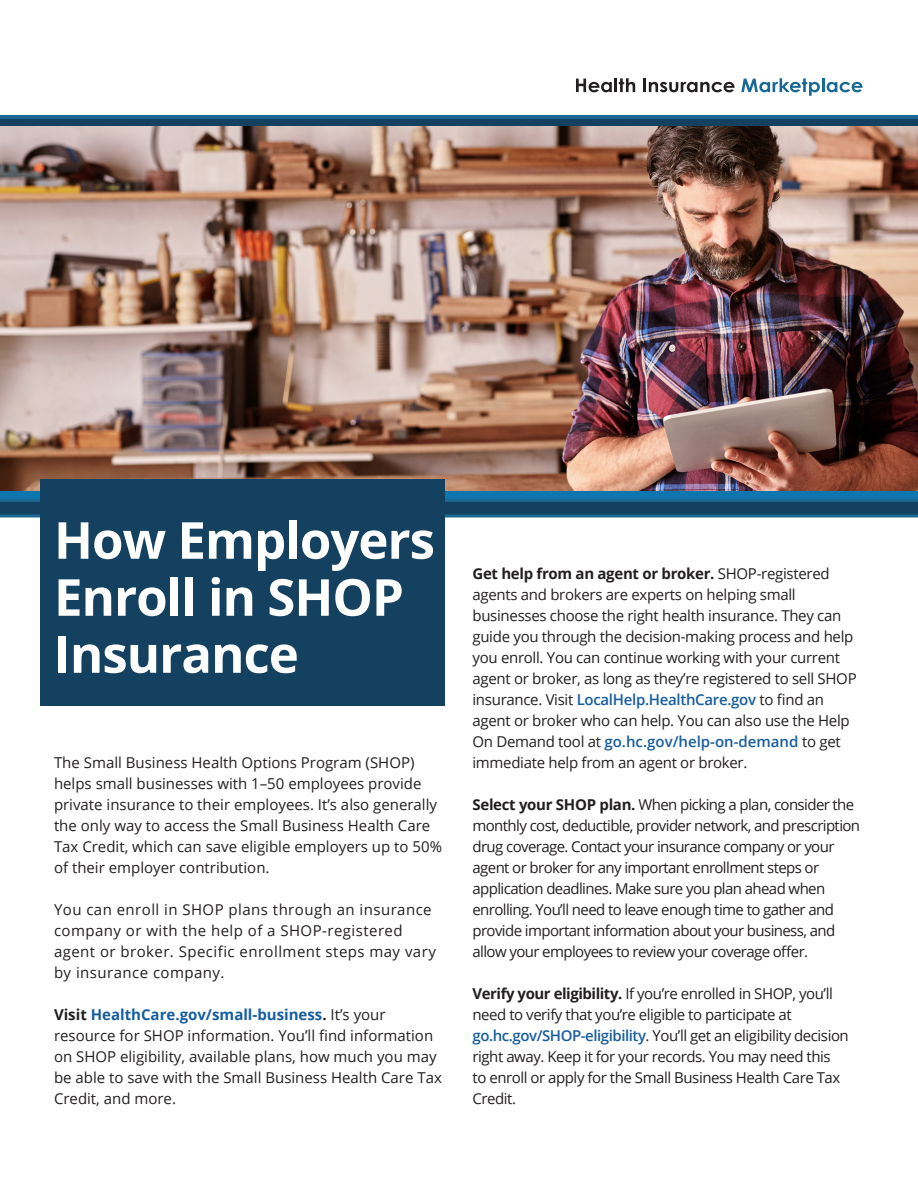
<style>
.page{position:relative;width:918px;height:1188px;background:#fff}
.page>*{position:absolute;margin:0;border:0;box-sizing:border-box;transform-origin:0 0}
.t1{font:700 51px/57px "Open Sans";letter-spacing:-.02em;color:#fff}
.t2{font:15px/21px "Open Sans";letter-spacing:-.02em;color:#231f20}
.t3{font:15px/21px "Open Sans";color:#231f20}
.t4{font:15px/21px "Open Sans";letter-spacing:-.04em;color:#231f20}
.t5{font:15px/21px "Open Sans";letter-spacing:.03em;color:#231f20}
.s1{font-weight:700}
.s2{font-weight:700;color:#175d9e}
.s3{font-weight:600;color:#175d9e}
</style>
<div class="page">
<hr style="left:822px;top:78px;width:3px;height:14px;background:#186896">
<hr style="left:614px;top:78px;width:3px;height:14px;background:#231f20">
<svg style="left:576px;top:79px;width:36px;height:13px"></svg>
<svg style="left:619px;top:78px;width:16px;height:14px"></svg>
<svg style="left:643px;top:79px;width:92px;height:13px"></svg>
<svg style="left:741px;top:78px;width:79px;height:18px"></svg>
<svg style="left:827px;top:82px;width:36px;height:10px"></svg>
<div style="left:0;top:119px;width:918px;height:7px;background:#13415f"></div>
<hr style="left:0;top:116px;width:918px;height:3px;background:#1a6893">
<div style="left:0;top:490px;width:918px;height:10px;background:#0d76ae"></div>
<svg style="left:0;top:499px;width:918px;height:19px;background:#1b5173"></svg>
<img style="left:0;top:126px;width:918px;height:364px">
<div style="left:40px;top:479px;width:406px;height:226px;background:#13415f"></div>
<h1 class="t1" style="left:54px;top:510px;width:382px">How Employers<br>Enroll in SHOP<br>Insurance</h1>
<p class="t3" style="left:54px;top:752px;width:390px">The Small Business Health Options Program (SHOP) helps small businesses with 1–50 employees provide private insurance to their employees. It’s also generally the only way to access the Small Business Health Care Tax Credit, which can save eligible employers up to 50% of their employer contribution.</p>
<p class="t5" style="left:54px;top:899px;width:383px">You can enroll in SHOP plans through an insurance company or with the help of a SHOP-registered agent or broker. Specific enrollment steps may vary by insurance company.</p>
<p class="t3" style="left:54px;top:1004px;width:389px"><span class="s1">Visit</span> <span class="s2">HealthCare.gov/small-business</span><span class="s1">.</span> It’s your resource for SHOP information. You’ll find information on SHOP eligibility, available plans, how much you may be able to save with the Small Business Health Care Tax Credit, and more.</p>
<p class="t2" style="left:472px;top:563px;width:386px"><span class="s1">Get help from an agent or broker.</span> SHOP-registered agents and brokers are experts on helping small businesses choose the right health insurance. They can guide you through the decision-making process and help you enroll. You can continue working with your current agent or broker, as long as they’re registered to sell SHOP insurance. Visit <span class="s3">LocalHelp.HealthCare.gov</span> to find an agent or broker who can help. You can also use the Help On Demand tool at <span class="s3">go.hc.gov/help-on-demand</span> to get immediate help from an agent or broker.</p>
<p class="t4" style="left:472px;top:794px;width:389px"><span class="s1">Select your SHOP plan.</span> When picking a plan, consider the monthly cost, deductible, provider network, and prescription drug coverage. Contact your insurance company or your agent or broker for any important enrollment steps or application deadlines. Make sure you plan ahead when enrolling. You’ll need to leave enough time to gather and provide important information about your business, and allow your employees to review your coverage offer.</p>
<p class="t2" style="left:472px;top:983px;width:378px"><span class="s1">Verify your eligibility.</span> If you’re enrolled in SHOP, you’ll need to verify that you’re eligible to participate at <span class="s3">go.hc.gov/SHOP-eligibility</span>. You’ll get an eligibility decision right away. Keep it for your records. You may need this<br>to enroll or apply for the Small Business Health Care Tax Credit.</p>
</div>
